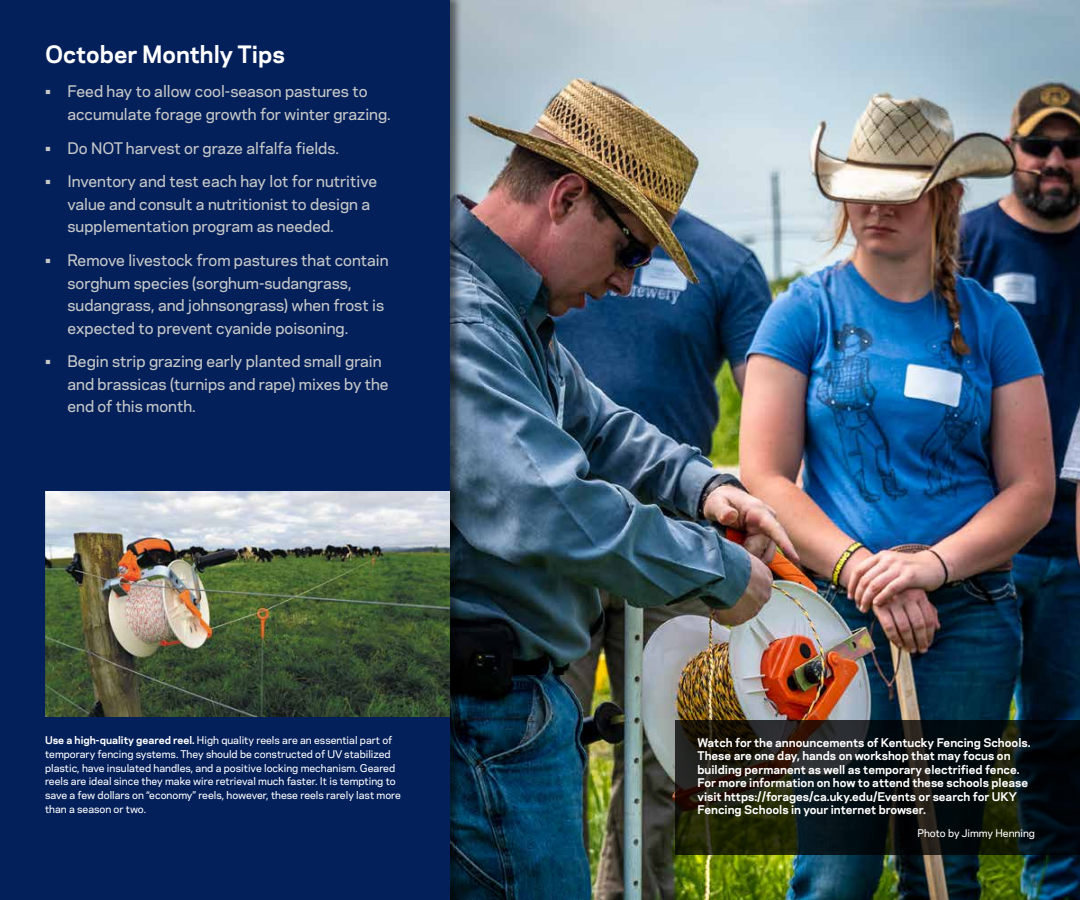
<style>
.page{position:relative;width:1080px;height:900px;background:#fff}
.page>*{position:absolute;margin:0;border:0;box-sizing:border-box;transform-origin:0 0}
.t1{font:700 22.5px "Galaxie Polaris";color:#fff}
.t2{font:500 15px/22.5px "Galaxie Polaris";color:#c7c9c8}
.t3{font:700 11.25px/13.5px "Galaxie Polaris";color:#fff}
.t4{font:500 10px/13.8px "Galaxie Polaris";color:#fff}
.s1{font-weight:700}
</style>
<div class="page">
<img style="left:463px;top:0;width:617px;height:900px">
<div style="left:0;top:0;width:463px;height:900px;background:#000;opacity:.5"></div>
<div style="left:0;top:0;width:450px;height:900px;background:#04205b"></div>
<svg style="left:675px;top:720px;width:405px;height:135px;background:#111610"></svg>
<img style="left:45px;top:491px;width:405px;height:225px">
<h1 class="t1" style="left:45px;top:37px;width:241px">October Monthly Tips</h1>
<p class="t2" style="left:68px;top:80px;width:325px;text-indent:-22px">• Feed hay to allow cool-season pastures to accumulate forage growth for winter grazing.</p>
<p class="t2" style="left:45px;top:136px;width:296px">• Do NOT harvest or graze alfalfa fields.</p>
<p class="t2" style="left:68px;top:170px;width:311px;text-indent:-22px">• Inventory and test each hay lot for nutritive value and consult a nutritionist to design a supplementation program as needed.</p>
<p class="t2" style="left:68px;top:248px;width:323px;text-indent:-22px">• Remove livestock from pastures that contain sorghum species (sorghum-sudangrass, sudangrass, and johnsongrass) when frost is expected to prevent cyanide poisoning.</p>
<p class="t2" style="left:68px;top:350px;width:323px;text-indent:-22px">• Begin strip grazing early planted small grain and brassicas (turnips and rape) mixes by the end of this month.</p>
<p class="t4" style="left:45px;top:733px;width:358px"><span class="s1">Use a high-quality geared reel.</span> High quality reels are an essential part of temporary fencing systems. They should be constructed of UV stabilized plastic, have insulated handles, and a positive locking mechanism. Geared reels are ideal since they make wire retrieval much faster. It is tempting to save a few dollars on “economy” reels, however, these reels rarely last more than a season or two.</p>
<p class="t3" style="left:698px;top:735px;width:335px">Watch for the announcements of Kentucky Fencing Schools.<br>These are one day, hands on workshop that may focus on building permanent as well as temporary electrified fence.<br>For more information on how to attend these schools please visit https://forages/ca.uky.edu/Events or search for UKY Fencing Schools in your internet browser.</p>
<p class="t4" style="left:917px;top:826px;width:119px">Photo by Jimmy Henning</p>
</div>
